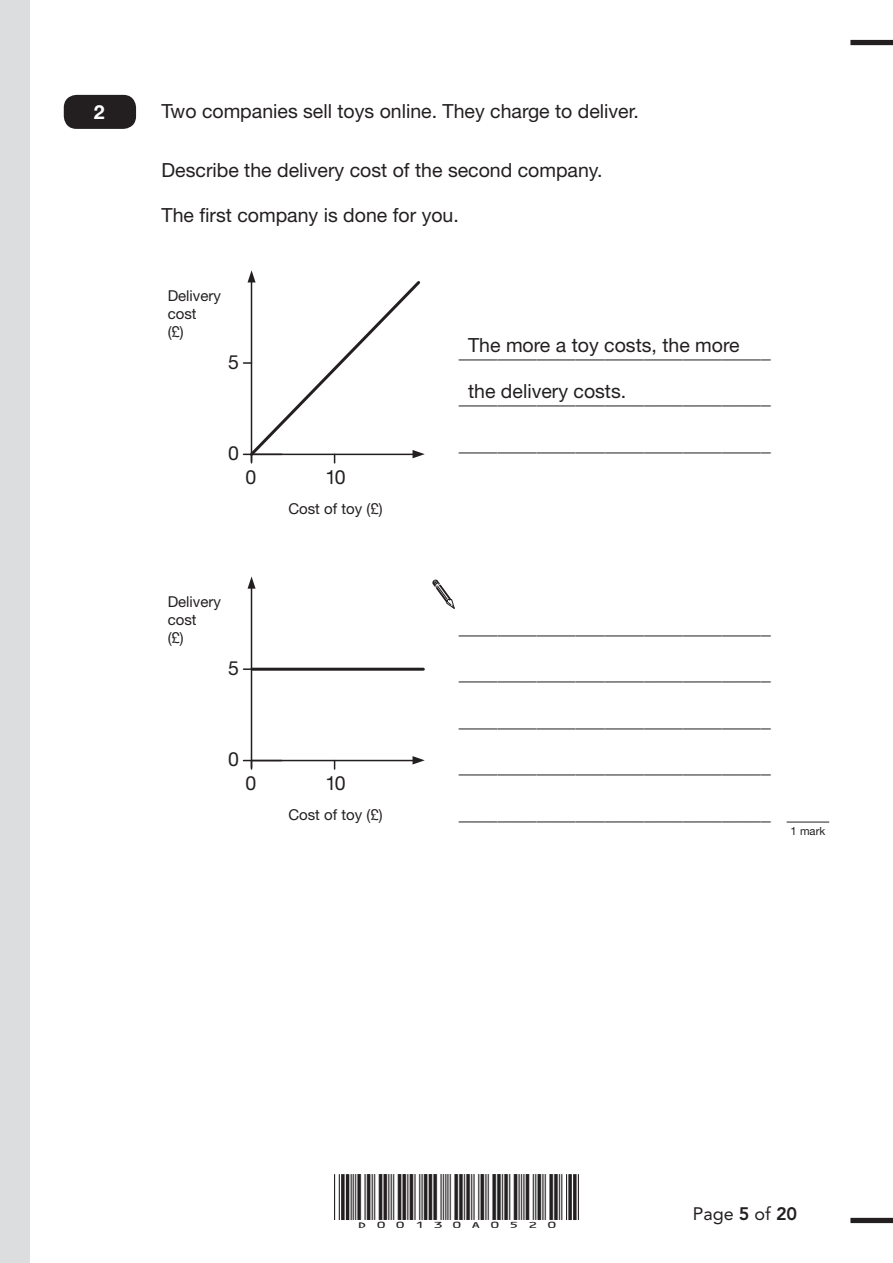
<style>
.page{position:relative;width:893px;height:1263px;background:#fff}
.page>*{position:absolute;margin:0;border:0;box-sizing:border-box;transform-origin:0 0}
.t1{font:700 19.5px "Helvetica Neue LT Std";color:#231f20}
.t2{font:19.5px "Helvetica Neue LT Std";color:#231f20}
.t3{font:700 19.5px "Helvetica Neue LT Std";color:#fff}
.t4{font:18px "Avenir LT Std";color:#231f20}
.t5{font:15px/18px "Helvetica Neue LT Std";color:#231f20}
.t6{font:15px "ID Automation HC39 M";color:#231f20;scale:1.3 1}
.t7{font:11.25px "Helvetica Neue LT Std";color:#231f20}
.s1{font-weight:800}
</style>
<div class="page">
<hr style="left:243px;top:760px;width:39px;height:1px;background:#231f20">
<svg style="left:243px;top:668px;width:8px;height:2px"></svg>
<svg style="left:413px;top:756px;width:12px;height:8px"></svg>
<svg style="left:248px;top:576px;width:8px;height:13px"></svg>
<hr style="left:251px;top:760px;width:163px;height:1px;background:#231f20">
<hr style="left:251px;top:583px;width:1px;height:184px;background:#231f20">
<hr style="left:252px;top:668px;width:171px;height:3px;background:#231f20">
<div style="left:64px;top:95px;width:72px;height:34px;background:#231f20;border-radius:13px"></div>
<svg style="left:243px;top:270px;width:182px;height:193px"></svg>
<svg style="left:432px;top:580px;width:22px;height:29px"></svg>
<hr style="left:787px;top:822px;width:42px;height:1px;background:#231f20">
<div style="left:850px;top:1218px;width:43px;height:5px;background:#231f20"></div>
<div style="left:850px;top:40px;width:43px;height:5px;background:#231f20"></div>
<hr style="left:351px;top:1174px;width:1px;height:46px;background:#231f20">
<hr style="left:339px;top:1174px;width:1px;height:46px;background:#231f20">
<hr style="left:334px;top:1174px;width:1px;height:46px;background:#231f20">
<hr style="left:346px;top:1174px;width:3px;height:46px;background:#231f20">
<svg style="left:341px;top:1174px;width:4px;height:46px"></svg>
<hr style="left:578px;top:1174px;width:1px;height:46px;background:#231f20">
<hr style="left:566px;top:1174px;width:1px;height:46px;background:#231f20">
<hr style="left:561px;top:1174px;width:1px;height:46px;background:#231f20">
<svg style="left:573px;top:1174px;width:4px;height:46px"></svg>
<svg style="left:568px;top:1174px;width:4px;height:46px"></svg>
<div style="left:0;top:0;width:30px;height:1263px;background:#dcdddf"></div>
<p class="t3" style="left:94px;top:100px;width:12px">2</p>
<p class="t2" style="left:162px;top:100px;width:479px">Two companies sell toys online. They charge to deliver.</p>
<p class="t2" style="left:162px;top:158px;width:443px">Describe the delivery cost of the second company.</p>
<p class="t2" style="left:162px;top:203px;width:299px">The first company is done for you.</p>
<p class="t5" style="left:168px;top:286px;width:55px">Delivery cost<br>(£)</p>
<p class="t2" style="left:228px;top:350px;width:12px">5</p>
<p class="t2" style="left:228px;top:442px;width:12px">0</p>
<p class="t2" style="left:246px;top:465px;width:12px">0</p>
<p class="t2" style="left:325px;top:465px;width:22px">10</p>
<p class="t5" style="left:288px;top:499px;width:96px">Cost of toy (£)</p>
<p class="t5" style="left:168px;top:592px;width:55px">Delivery cost<br>(£)</p>
<p class="t2" style="left:228px;top:656px;width:12px">5</p>
<p class="t2" style="left:228px;top:748px;width:12px">0</p>
<p class="t2" style="left:246px;top:772px;width:12px">0</p>
<p class="t2" style="left:325px;top:772px;width:22px">10</p>
<p class="t5" style="left:288px;top:805px;width:96px">Cost of toy (£)</p>
<p class="t2" style="left:468px;top:333px;width:273px">The more a toy costs, the more</p>
<p class="t2" style="left:468px;top:380px;width:160px">the delivery costs.</p>
<p class="t1" style="left:459px;top:339px;width:313px">________________________________</p>
<p class="t1" style="left:459px;top:385px;width:313px">________________________________</p>
<p class="t1" style="left:459px;top:432px;width:313px">________________________________</p>
<p class="t1" style="left:459px;top:615px;width:313px">________________________________</p>
<p class="t1" style="left:459px;top:661px;width:313px">________________________________</p>
<p class="t1" style="left:459px;top:708px;width:313px">________________________________</p>
<p class="t1" style="left:459px;top:754px;width:313px">________________________________</p>
<p class="t1" style="left:459px;top:801px;width:313px">________________________________</p>
<p class="t7" style="left:791px;top:824px;width:36px">1 mark</p>
<p class="t6" style="left:353px;top:1206px;width:162px">D00130A0520</p>
<p class="t4" style="left:693px;top:1204px;width:106px">Page <span class="s1">5</span> of <span class="s1">20</span></p>
</div>
